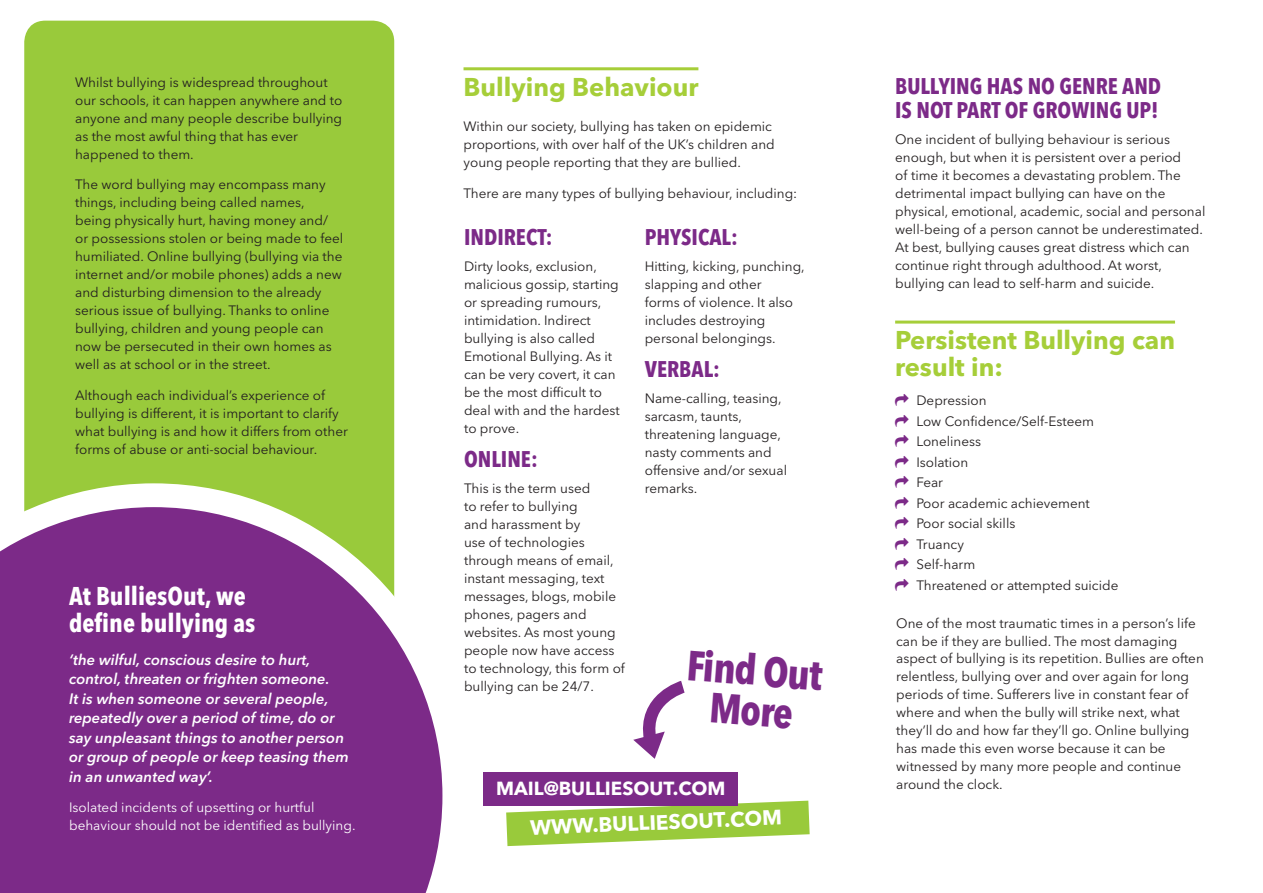
<style>
.page{position:relative;width:1263px;height:893px;background:#fff}
.page>*{position:absolute;margin:0;border:0;box-sizing:border-box;transform-origin:0 0}
.t1{font:700 condensed 41.85px/40.3px "Avenir Next LT Pro";color:#7c2a88;text-align:center}
.t2{font:700 25.5px/27px "Avenir Next LT Pro";color:#a6ce39}
.t3{font:700 condensed 25.5px/27px "Avenir Next LT Pro";color:#fff}
.t4{font:700 condensed 22.5px/24px "Avenir Next LT Pro";color:#7c2a88}
.t5{font:700 20.7px "Avenir Next LT Pro";color:#fff}
.t6{font:700 18.9px "Avenir Next LT Pro";color:#fff}
.t7{font:italic 600 15px/19.5px "Avenir Next LT Pro";color:#fff}
.t8{font:13.5px/18px "Avenir Next LT Pro";color:#231f20}
.t9{font:13.5px/18px "Avenir Next LT Pro";color:#fff}
</style>
<div class="page">
<div style="left:24px;top:21px;width:370px;height:462px;background:#99ca3b"></div>
<hr style="left:463px;top:67px;width:235px;height:3px;background:#a6ce39">
<hr style="left:895px;top:321px;width:280px;height:3px;background:#a6ce39">
<svg style="left:0;top:483px;width:443px;height:410px;background:#8d4c92"></svg>
<svg style="left:506px;top:801px;width:304px;height:45px"></svg>
<div style="left:483px;top:772px;width:254px;height:34px;background:#7c2a88"></div>
<svg style="left:633px;top:681px;width:52px;height:78px"></svg>
<p class="t8" style="left:75px;top:73px;width:269px">Whilst bullying is widespread throughout our schools, it can happen anywhere and to anyone and many people describe bullying as the most awful thing that has ever happened to them.</p>
<p class="t8" style="left:75px;top:176px;width:270px">The word bullying may encompass many things, including being called names, being physically hurt, having money and/ or possessions stolen or being made to feel humiliated. Online bullying (bullying via the internet and/or mobile phones) adds a new and disturbing dimension to the already serious issue of bullying. Thanks to online bullying, children and young people can now be persecuted in their own homes as well as at school or in the street.</p>
<p class="t8" style="left:75px;top:386px;width:274px">Although each individual’s experience of bullying is different, it is important to clarify what bullying is and how it differs from other forms of abuse or anti-social behaviour.</p>
<h2 class="t3" style="left:69px;top:583px;width:188px">At BulliesOut, we define bullying as</h2>
<p class="t7" style="left:69px;top:650px;width:281px">‘the wilful, conscious desire to hurt, control, threaten or frighten someone.<br>It is when someone or several people, repeatedly over a period of time, do or say unpleasant things to another person or group of people or keep teasing them in an unwanted way’.</p>
<p class="t9" style="left:69px;top:799px;width:288px">Isolated incidents of upsetting or hurtful behaviour should not be identified as bullying.</p>
<h2 class="t2" style="left:463px;top:73px;width:236px">Bullying Behaviour</h2>
<p class="t8" style="left:463px;top:117px;width:313px">Within our society, bullying has taken on epidemic proportions, with over half of the UK’s children and young people reporting that they are bullied.</p>
<p class="t8" style="left:463px;top:184px;width:335px">There are many types of bullying behaviour, including:</p>
<h3 class="t4" style="left:464px;top:224px;width:90px">INDIRECT:</h3>
<p class="t8" style="left:464px;top:257px;width:157px">Dirty looks, exclusion, malicious gossip, starting or spreading rumours, intimidation. Indirect bullying is also called<br>Emotional Bullying. As it can be very covert, it can be the most difficult to deal with and the hardest to prove.</p>
<h3 class="t4" style="left:464px;top:447px;width:75px">ONLINE:</h3>
<p class="t8" style="left:464px;top:479px;width:162px">This is the term used<br>to refer to bullying<br>and harassment by<br>use of technologies through means of email, instant messaging, text messages, blogs, mobile phones, pagers and websites. As most young people now have access to technology, this form of bullying can be 24/7.</p>
<h3 class="t4" style="left:645px;top:224px;width:95px">PHYSICAL:</h3>
<p class="t8" style="left:645px;top:257px;width:161px">Hitting, kicking, punching, slapping and other<br>forms of violence. It also includes destroying personal belongings.</p>
<h3 class="t4" style="left:645px;top:357px;width:77px">VERBAL:</h3>
<p class="t8" style="left:645px;top:389px;width:144px">Name-calling, teasing, sarcasm, taunts, threatening language, nasty comments and offensive and/or sexual remarks.</p>
<h1 class="t1" style="left:689px;top:644px;width:137px;rotate:5deg">Find Out<br>More</h1>
<h3 class="t6" style="left:496px;top:776px;width:231px">MAIL@BULLIESOUT.COM</h3>
<h3 class="t5" style="left:530px;top:814px;width:253px;rotate:-2deg">WWW.BULLIESOUT.COM</h3>
<h3 class="t4" style="left:895px;top:73px;width:268px">BULLYING HAS NO GENRE AND<br>IS NOT PART OF GROWING UP!</h3>
<p class="t8" style="left:895px;top:130px;width:312px">One incident of bullying behaviour is serious enough, but when it is persistent over a period<br>of time it becomes a devastating problem. The detrimental impact bullying can have on the physical, emotional, academic, social and personal well-being of a person cannot be underestimated.<br>At best, bullying causes great distress which can continue right through adulthood. At worst, bullying can lead to self-harm and suicide.</p>
<h2 class="t2" style="left:895px;top:326px;width:281px">Persistent Bullying can result in:</h2>
<p class="t8" style="left:916px;top:390px;width:203px;line-height:20.5px">Depression<br>Low Confidence/Self-Esteem<br>Loneliness<br>Isolation<br>Fear<br>Poor academic achievement<br>Poor social skills<br>Truancy<br>Self-harm<br>Threatened or attempted suicide</p>
<p class="t8" style="left:896px;top:614px;width:309px">One of the most traumatic times in a person’s life can be if they are bullied. The most damaging aspect of bullying is its repetition. Bullies are often relentless, bullying over and over again for long periods of time. Sufferers live in constant fear of where and when the bully will strike next, what they’ll do and how far they’ll go. Online bullying has made this even worse because it can be witnessed by many more people and continue around the clock.</p>
</div>
